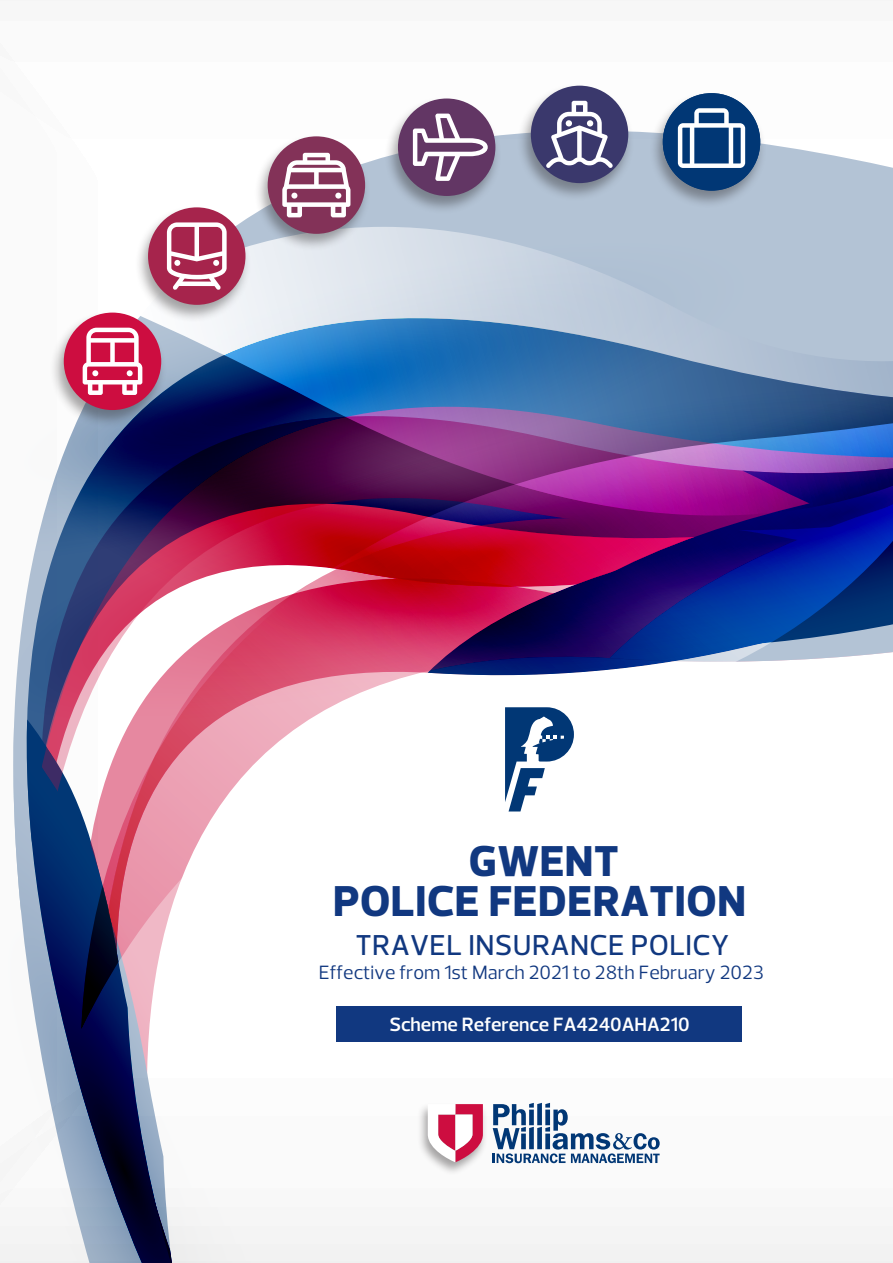
<style>
.page{position:relative;width:893px;height:1263px;background:#fff}
.page>*{position:absolute;margin:0;border:0;box-sizing:border-box;transform-origin:0 0}
.t1{font:800 43.95px "Prelo";letter-spacing:.015em;color:#113880}
.t2{font:500 29.25px "Prelo";letter-spacing:.015em;color:#113880}
.t3{font:19.65px "Prelo";color:#113880}
.t4{font:600 19.65px "Prelo";color:#fff}
</style>
<div class="page">
<svg style="left:363px;top:1029px;width:530px;height:234px"></svg>
<svg style="left:252px;top:131px;width:481px;height:93px;background:#bbc9d9"></svg>
<svg style="left:733px;top:144px;width:160px;height:83px;background:#bccada"></svg>
<div style="left:797px;top:227px;width:96px;height:109px;background:#b3c3d5"></div>
<svg style="left:252px;top:224px;width:545px;height:90px;background:#c5d1df"></svg>
<svg style="left:857px;top:336px;width:36px;height:320px;background:#3d55a1"></svg>
<svg style="left:0;top:795px;width:363px;height:468px"></svg>
<img style="left:13px;top:314px;width:844px;height:481px">
<div style="left:134px;top:206px;width:118px;height:117px;background:#231f20;opacity:.4"></div>
<div style="left:148px;top:207px;width:97px;height:98px;background:#a6244c;border-radius:50%"></div>
<svg style="left:167px;top:222px;width:60px;height:68px"></svg>
<div style="left:254px;top:135px;width:117px;height:117px;background:#231f20;opacity:.4"></div>
<div style="left:268px;top:136px;width:97px;height:98px;background:#833258;border-radius:50%"></div>
<svg style="left:282px;top:153px;width:68px;height:64px"></svg>
<div style="left:384px;top:96px;width:118px;height:118px;background:#231f20;opacity:.4"></div>
<div style="left:398px;top:99px;width:97px;height:97px;background:#623664;border-radius:50%"></div>
<svg style="left:413px;top:114px;width:75px;height:67px"></svg>
<div style="left:517px;top:84px;width:117px;height:117px;background:#231f20;opacity:.4"></div>
<div style="left:531px;top:86px;width:97px;height:97px;background:#3a386c;border-radius:50%"></div>
<svg style="left:546px;top:101px;width:67px;height:67px"></svg>
<div style="left:649px;top:92px;width:117px;height:117px;background:#231f20;opacity:.4"></div>
<div style="left:663px;top:93px;width:97px;height:98px;background:#013775;border-radius:50%"></div>
<svg style="left:678px;top:108px;width:67px;height:60px"></svg>
<div style="left:50px;top:310px;width:117px;height:118px;background:#231f20;opacity:.4"></div>
<div style="left:64px;top:313px;width:97px;height:97px;background:#cd0d40;border-radius:50%"></div>
<svg style="left:83px;top:328px;width:59px;height:67px"></svg>
<div style="left:336px;top:1006px;width:405px;height:35px;background:#113880"></div>
<svg style="left:493px;top:1103px;width:167px;height:60px"></svg>
<div style="left:417px;top:1102px;width:71px;height:74px;background:#231f20;opacity:.4"></div>
<svg style="left:428px;top:1104px;width:55px;height:58px"></svg>
<svg style="left:505px;top:707px;width:69px;height:104px"></svg>
<p class="t1" style="left:469px;top:834px;width:151px">GWENT</p>
<p class="t1" style="left:333px;top:874px;width:414px">POLICE FEDERATION</p>
<p class="t2" style="left:355px;top:928px;width:375px">TRAVEL INSURANCE POLICY</p>
<p class="t3" style="left:319px;top:960px;width:447px">Effective from 1st March 2021 to 28th February 2023</p>
<p class="t4" style="left:389px;top:1012px;width:302px">Scheme Reference FA4240AHA210</p>
</div>
